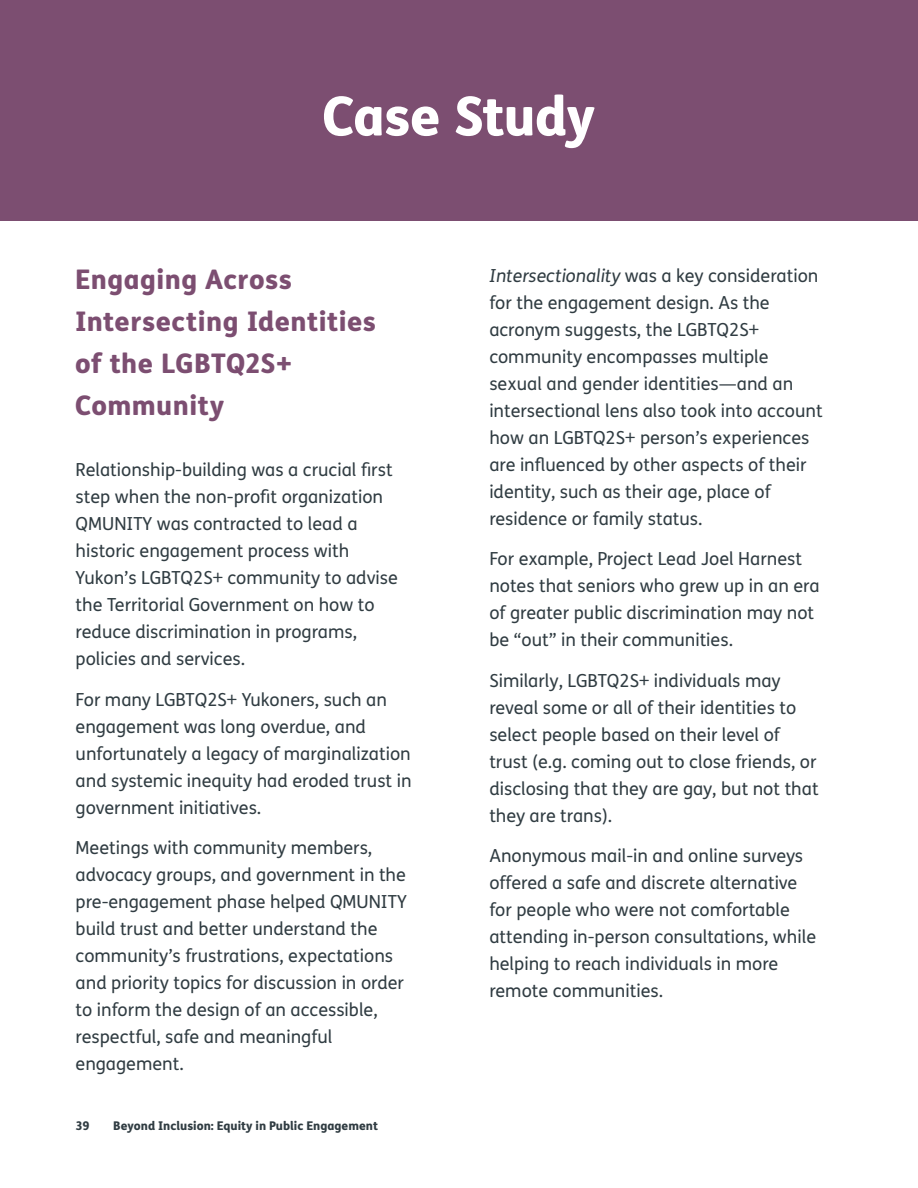
<style>
.page{position:relative;width:918px;height:1188px;background:#fff}
.page>*{position:absolute;margin:0;border:0;box-sizing:border-box;transform-origin:0 0}
.Bulleted_List{font:800 54px "FS Me";letter-spacing:-.02em;color:#fff}
.Subheadline_1{font:800 27px/42px "FS Me";letter-spacing:.015em;color:#7c4e71}
.Paragraph_Style_1{font:18px/27px "FS Me";color:#303c42}
.t1{font:800 12px "FS Me";color:#303c42}
.s1{font-style:italic}
</style>
<div class="page">
<div style="left:0;top:0;width:918px;height:221px;background:#7c4e71"></div>
<p class="Bulleted_List" style="left:322px;top:74px;width:275px">Case Study</p>
<p class="Subheadline_1" style="left:75px;top:256px;width:302px">Engaging Across<br>Intersecting Identities of the LGBTQ2S+<br>Community</p>
<p class="Paragraph_Style_1" style="left:76px;top:456px;width:324px">Relationship-building was a crucial first step when the non-profit organization QMUNITY was contracted to lead a historic engagement process with Yukon’s LGBTQ2S+ community to advise the Territorial Government on how to reduce discrimination in programs, policies and services.</p>
<p class="Paragraph_Style_1" style="left:76px;top:686px;width:337px">For many LGBTQ2S+ Yukoners, such an engagement was long overdue, and unfortunately a legacy of marginalization and systemic inequity had eroded trust in government initiatives.</p>
<p class="Paragraph_Style_1" style="left:76px;top:834px;width:333px">Meetings with community members, advocacy groups, and government in the pre-engagement phase helped QMUNITY build trust and better understand the community’s frustrations, expectations and priority topics for discussion in order to inform the design of an accessible, respectful, safe and meaningful engagement.</p>
<p class="t1" style="left:76px;top:1116px;width:16px">39</p>
<p class="t1" style="left:113px;top:1116px;width:266px">Beyond Inclusion: Equity in Public Engagement</p>
<p class="Paragraph_Style_1" style="left:489px;top:262px;width:335px"><span class="s1">Intersectionality</span> was a key consideration for the engagement design. As the acronym suggests, the LGBTQ2S+ community encompasses multiple sexual and gender identities—and an intersectional lens also took into account how an LGBTQ2S+ person’s experiences are influenced by other aspects of their identity, such as their age, place of residence or family status.</p>
<p class="Paragraph_Style_1" style="left:489px;top:545px;width:332px">For example, Project Lead Joel Harnest notes that seniors who grew up in an era of greater public discrimination may not be “out” in their communities.</p>
<p class="Paragraph_Style_1" style="left:489px;top:667px;width:331px">Similarly, LGBTQ2S+ individuals may reveal some or all of their identities to select people based on their level of trust (e.g. coming out to close friends, or disclosing that they are gay, but not that they are trans).</p>
<p class="Paragraph_Style_1" style="left:489px;top:842px;width:328px">Anonymous mail-in and online surveys offered a safe and discrete alternative for people who were not comfortable attending in-person consultations, while helping to reach individuals in more remote communities.</p>
</div>
